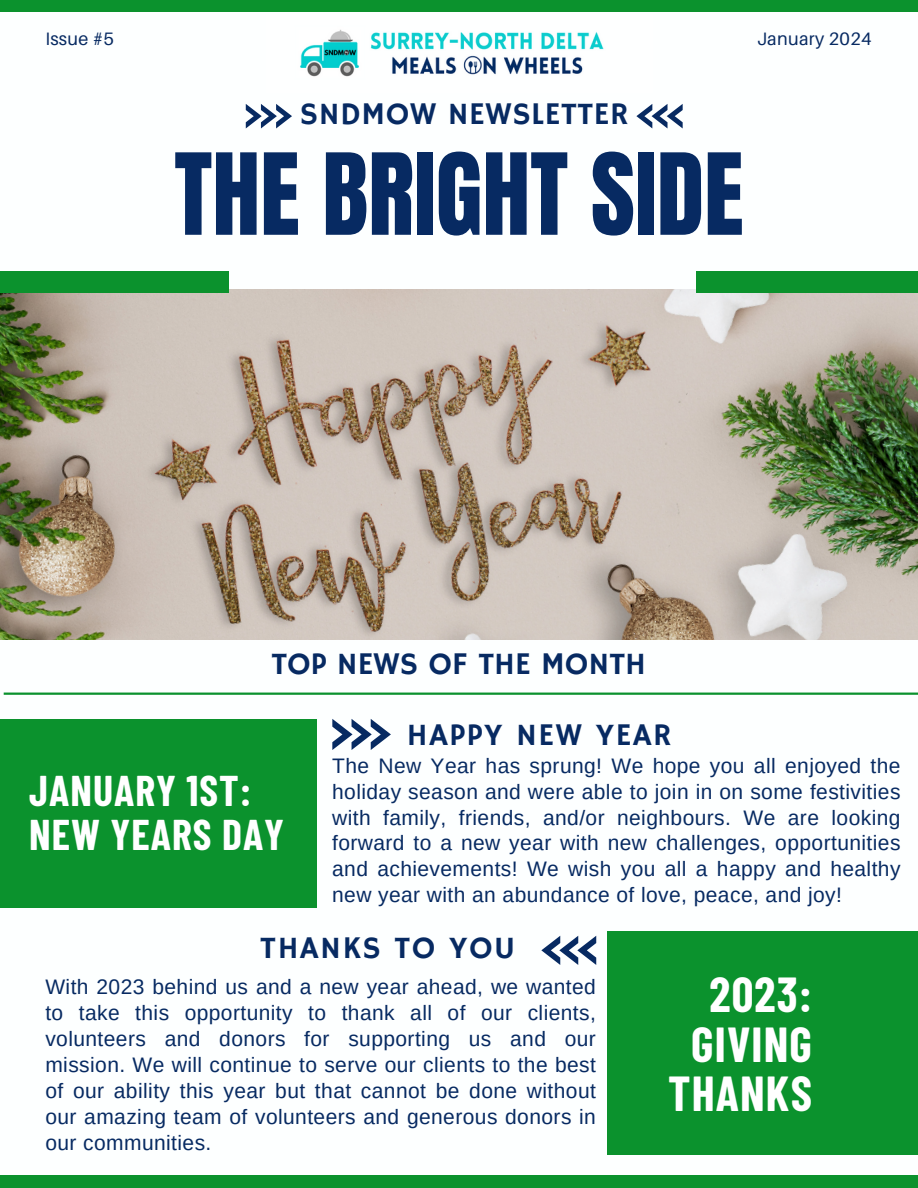
<style>
.page{position:relative;width:918px;height:1188px;background:#fff}
.page>*{position:absolute;margin:0;border:0;box-sizing:border-box;transform-origin:0 0}
.t1{font:96px "Anton";color:#072a62}
.t2{font:700 48px "Barlow Condensed";letter-spacing:.025em;color:#fff}
.t3{font:700 42px/43.8px "Barlow Condensed";letter-spacing:.025em;color:#fff}
.t4{font:31.5px "Hammersmith One";letter-spacing:.05em;color:#072a62}
.t5{font:31.5px "Hammersmith One";color:#072a62}
.t6{font:31.5px "Hammersmith One";letter-spacing:.02em;color:#072a62}
.t7{font:21px/25.8px "Arimo";letter-spacing:.02em;color:#072a62;text-align:justify}
.t8{font:18px "Aileron";letter-spacing:.015em;color:#072a62}
</style>
<div class="page">
<div style="left:0;top:719px;width:317px;height:188px;background:#0b922d"></div>
<img style="left:0;top:289px;width:918px;height:350px">
<div style="left:0;top:271px;width:228px;height:22px;background:#0b922d"></div>
<div style="left:696px;top:271px;width:222px;height:22px;background:#0b922d"></div>
<div style="left:608px;top:931px;width:310px;height:224px;background:#0b922d"></div>
<svg style="left:332px;top:719px;width:59px;height:31px"></svg>
<img style="left:300px;top:29px;width:304px;height:48px">
<svg style="left:541px;top:936px;width:55px;height:29px"></svg>
<svg style="left:246px;top:104px;width:46px;height:24px"></svg>
<svg style="left:637px;top:104px;width:45px;height:24px"></svg>
<div style="left:0;top:0;width:918px;height:12px;background:#0b922d"></div>
<div style="left:0;top:1175px;width:918px;height:13px;background:#0b922d"></div>
<hr style="left:4px;top:693px;width:914px;height:2px;background:#0b922d">
<p class="t8" style="left:45px;top:27px;width:70px">Issue #5</p>
<p class="t8" style="left:757px;top:27px;width:116px">January 2024</p>
<p class="t6" style="left:300px;top:96px;width:330px">SNDMOW NEWSLETTER</p>
<p class="t1" style="left:174px;top:126px;width:571px">THE BRIGHT SIDE</p>
<p class="t5" style="left:271px;top:646px;width:376px">TOP NEWS OF THE MONTH</p>
<p class="t3" style="left:29px;top:768px;width:256px">JANUARY 1ST:<br>NEW YEARS DAY</p>
<p class="t4" style="left:407px;top:717px;width:266px">HAPPY NEW YEAR</p>
<p class="t7" style="left:332px;top:753px;width:570px">The New Year has sprung! We hope you all enjoyed the holiday season and were able to join in on some festivities with family, friends, and/or neighbours. We are looking forward to a new year with new challenges, opportunities and achievements! We wish you all a happy and healthy new year with an abundance of love, peace, and joy!</p>
<p class="t4" style="left:260px;top:930px;width:256px">THANKS TO YOU</p>
<p class="t7" style="left:45px;top:974px;width:552px">With 2023 behind us and a new year ahead, we wanted to take this opportunity to thank all of our clients, volunteers and donors for supporting us and our mission. We will continue to serve our clients to the best of our ability this year but that cannot be done without our amazing team of volunteers and generous donors in our communities.</p>
<p class="t2" style="left:710px;top:964px;width:104px">2023:</p>
<p class="t2" style="left:691px;top:1014px;width:122px">GIVING</p>
<p class="t2" style="left:668px;top:1063px;width:145px">THANKS</p>
</div>
